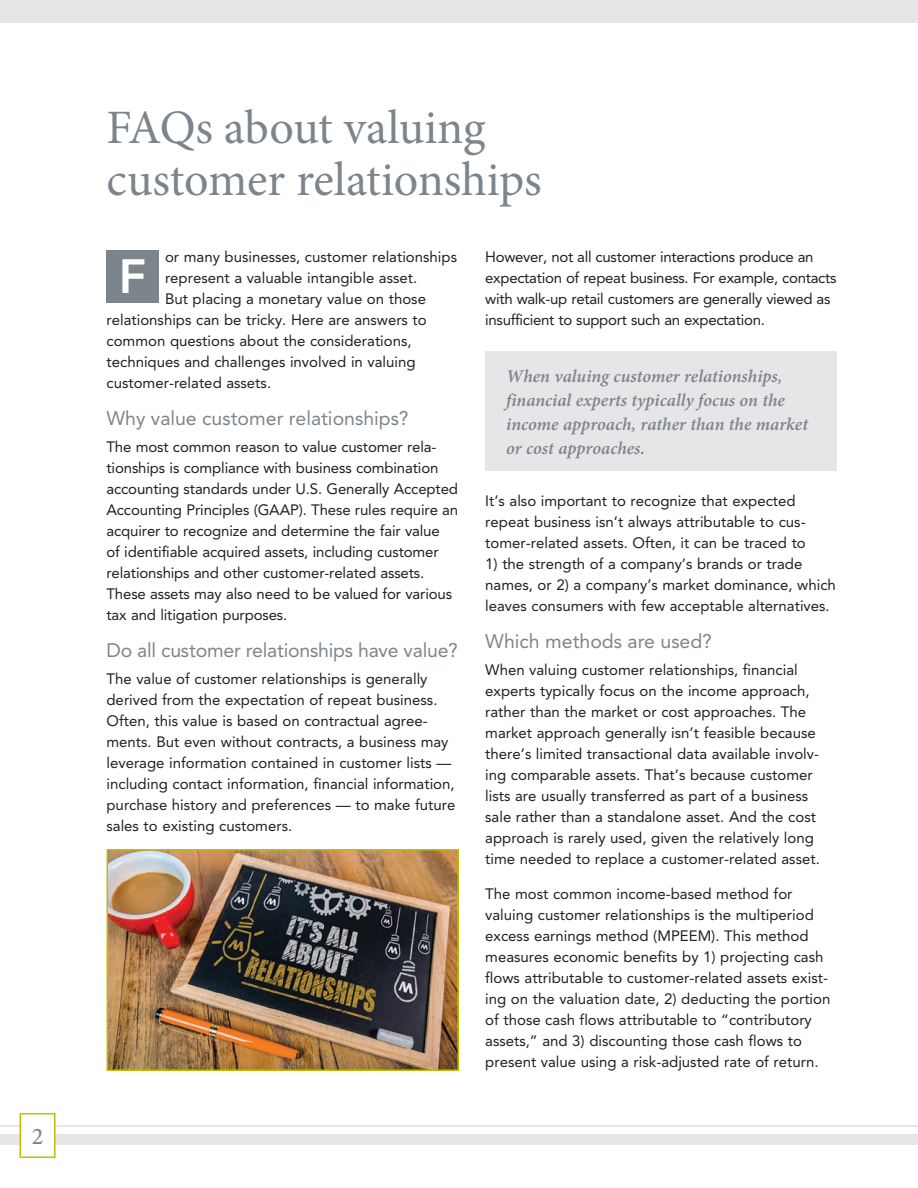
<style>
.page{position:relative;width:918px;height:1188px;background:#fff}
.page>*{position:absolute;margin:0;border:0;box-sizing:border-box;transform-origin:0 0}
.t1{font:48px/52.5px "Minion Pro";letter-spacing:-.005em;color:#7c858c}
.t2{font:800 48px "Avenir";color:#fff}
.t3{font:500 24px "Minion Pro";color:#7c858c}
.t4{font:19.5px "Avenir LT Std";color:#7c858c}
.t5{font:italic 600 18px/24px "Minion Pro";color:#7c858c}
.t6{font:15px/21px "Avenir LT Std";color:#231f20}
.t7{font:15px/21px "Avenir LT Std";letter-spacing:-.02em;color:#231f20}
</style>
<div class="page">
<div style="left:0;top:1134px;width:918px;height:10px;background:#e6e5e7"></div>
<div style="left:0;top:0;width:918px;height:22px;background:#e6e5e7"></div>
<hr style="left:0;top:1125px;width:918px;height:1px;background:#e6e5e7">
<div style="left:20px;top:1114px;width:35px;height:43px;background:#fff"></div>
<div style="left:20px;top:1113px;width:36px;height:45px;border:2px solid #c0bc00"></div>
<div style="left:106px;top:250px;width:53px;height:53px;background:#7c858c"></div>
<img style="left:109px;top:852px;width:347px;height:216px">
<div style="left:106px;top:849px;width:353px;height:222px;border:2px solid #c0bc00"></div>
<div style="left:485px;top:351px;width:352px;height:120px;background:#e6e5e7"></div>
<h2 class="t3" style="left:32px;top:1120px;width:13px">2</h2>
<h1 class="t1" style="left:106px;top:102px;width:437px">FAQs about valuing customer relationships</h1>
<p class="t6" style="left:165px;top:246px;width:294px">or many businesses, customer relationships</p>
<p class="t6" style="left:165px;top:267px;width:254px">represent a valuable intangible asset.</p>
<p class="t6" style="left:165px;top:288px;width:263px">But placing a monetary value on those</p>
<p class="t6" style="left:106px;top:309px;width:322px">relationships can be tricky. Here are answers to</p>
<p class="t6" style="left:106px;top:330px;width:307px">common questions about the considerations,</p>
<p class="t6" style="left:106px;top:351px;width:311px">techniques and challenges involved in valuing</p>
<p class="t6" style="left:106px;top:372px;width:166px">customer-related assets.</p>
<h3 class="t4" style="left:106px;top:407px;width:304px">Why value customer relationships?</h3>
<p class="t6" style="left:106px;top:436px;width:353px">The most common reason to value customer rela&shy;tionships is compliance with business combination accounting standards under U.S. Generally Accepted Accounting Principles (GAAP). These rules require an acquirer to recognize and determine the fair value<br>of identifiable acquired assets, including customer relationships and other customer-related assets.<br>These assets may also need to be valued for various tax and litigation purposes.</p>
<h3 class="t4" style="left:106px;top:639px;width:353px">Do all customer relationships have value?</h3>
<p class="t6" style="left:106px;top:668px;width:350px">The value of customer relationships is generally derived from the expectation of repeat business.<br>Often, this value is based on contractual agree&shy;ments. But even without contracts, a business may leverage information contained in customer lists — including contact information, financial information, purchase history and preferences — to make future sales to existing customers.</p>
<h1 class="t2" style="left:119px;top:239px;width:29px">F</h1>
<p class="t7" style="left:485px;top:246px;width:353px">However, not all customer interactions produce an expectation of repeat business. For example, contacts with walk-up retail customers are generally viewed as insufficient to support such an expectation.</p>
<p class="t5" style="left:506px;top:364px;width:303px">When valuing customer relationships, financial experts typically focus on the income approach, rather than the market or cost approaches.</p>
<p class="t6" style="left:485px;top:491px;width:322px">It’s also important to recognize that expected repeat business isn’t always attributable to cus&shy;tomer-related assets. Often, it can be traced to</p>
<p class="t6" style="left:485px;top:554px;width:352px">1) the strength of a company’s brands or trade names, or 2) a company’s market dominance, which leaves consumers with few acceptable alternatives.</p>
<h3 class="t4" style="left:485px;top:630px;width:228px">Which methods are used?</h3>
<p class="t6" style="left:485px;top:660px;width:336px">When valuing customer relationships, financial experts typically focus on the income approach, rather than the market or cost approaches. The market approach generally isn’t feasible because there’s limited transactional data available involv&shy;ing comparable assets. That’s because customer lists are usually transferred as part of a business sale rather than a standalone asset. And the cost approach is rarely used, given the relatively long time needed to replace a customer-related asset.</p>
<p class="t6" style="left:485px;top:883px;width:347px">The most common income-based method for valuing customer relationships is the multiperiod excess earnings method (MPEEM). This method measures economic benefits by 1) projecting cash flows attributable to customer-related assets exist&shy;ing on the valuation date, 2) deducting the portion of those cash flows attributable to “contributory assets,” and 3) discounting those cash flows to present value using a risk-adjusted rate of return.</p>
</div>
